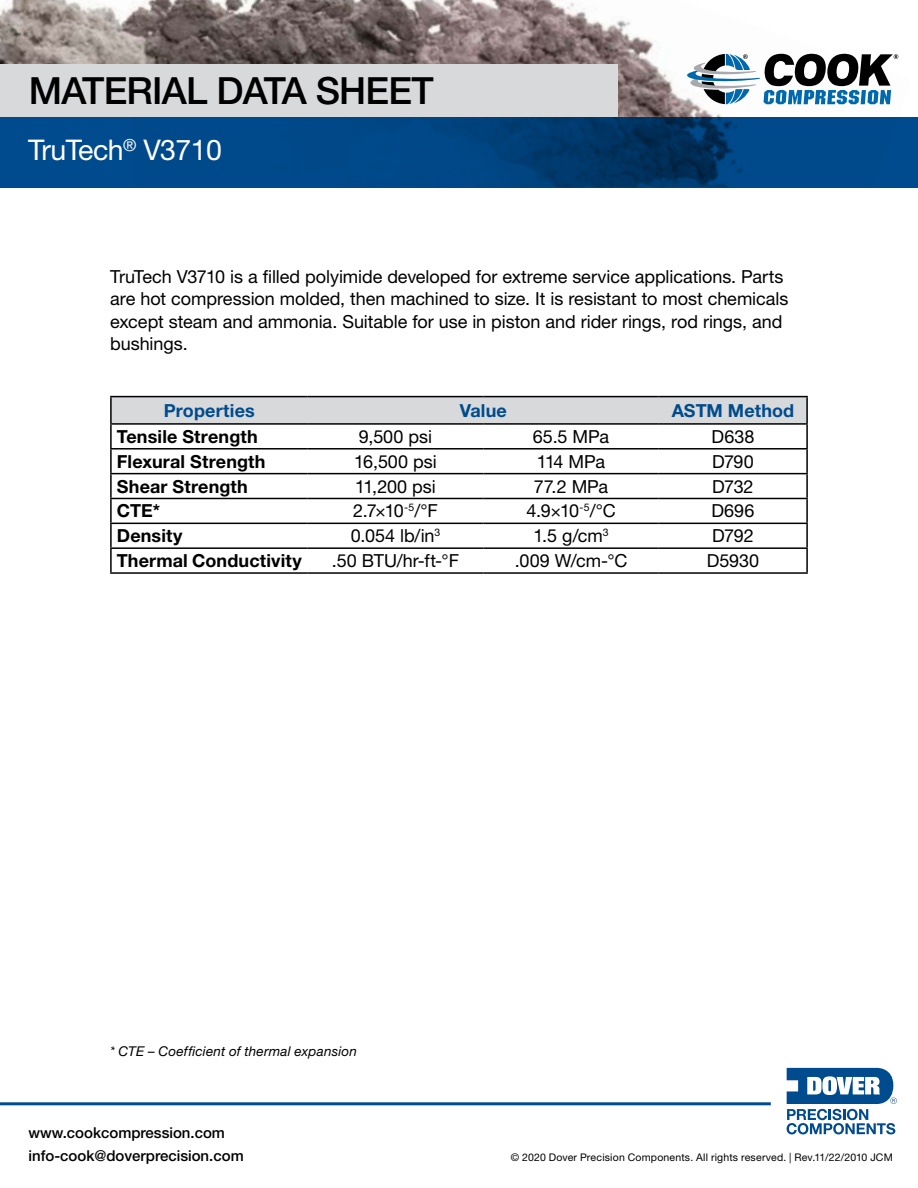
<style>
.page{position:relative;width:918px;height:1188px;background:#fff}
.page>*{position:absolute;margin:0;border:0;box-sizing:border-box;transform-origin:0 0}
.t1{font:500 37.5px "Helvetica Neue LT Std";letter-spacing:-.02em;color:#000}
.t2{font:28.5px "Helvetica Neue LT Std";letter-spacing:-.02em;color:#fff}
.t3{font:18px/22.5px "Helvetica Neue LT Std";letter-spacing:-.005em;color:#000}
.t4{font:700 18px "Helvetica Neue LT Std";letter-spacing:.005em;color:#000}
.t5{font:700 18px "Helvetica Neue LT Std";letter-spacing:.005em;color:#004b8d}
.t6{font:500 15px/22.5px "Helvetica Neue LT Std";color:#000}
.t7{font:italic 13.5px "Helvetica Neue LT Std";letter-spacing:.015em;color:#000}
.t8{font:10.5px "Helvetica Neue LT Std";letter-spacing:.015em;color:#000}
</style>
<div class="page">
<img style="left:0;top:0;width:899px;height:117px">
<div style="left:0;top:65px;width:618px;height:52px;background:#d7d9da"></div>
<svg style="left:787px;top:1068px;width:110px;height:66px"></svg>
<div style="left:1px;top:117px;width:917px;height:71px;background:#004b8d"></div>
<svg style="left:0;top:117px;width:738px;height:71px"></svg>
<svg style="left:687px;top:54px;width:211px;height:50px"></svg>
<hr style="left:0;top:1102px;width:771px;height:3px;background:#004b8d">
<div style="left:112px;top:397px;width:694px;height:26px;background:#d7d9da"></div>
<hr style="left:110px;top:396px;width:198px;height:1px;background:#000">
<hr style="left:110px;top:397px;width:2px;height:26px;background:#000">
<hr style="left:308px;top:396px;width:175px;height:1px;background:#000">
<hr style="left:483px;top:396px;width:176px;height:1px;background:#000">
<hr style="left:659px;top:396px;width:149px;height:1px;background:#000">
<hr style="left:806px;top:397px;width:2px;height:26px;background:#000">
<hr style="left:110px;top:423px;width:198px;height:2px;background:#000">
<hr style="left:110px;top:425px;width:2px;height:23px;background:#000">
<hr style="left:308px;top:423px;width:175px;height:2px;background:#000">
<hr style="left:483px;top:423px;width:176px;height:2px;background:#000">
<hr style="left:659px;top:423px;width:149px;height:2px;background:#000">
<hr style="left:806px;top:425px;width:2px;height:23px;background:#000">
<hr style="left:110px;top:448px;width:198px;height:2px;background:#000">
<hr style="left:110px;top:450px;width:2px;height:23px;background:#000">
<hr style="left:308px;top:448px;width:175px;height:2px;background:#000">
<hr style="left:483px;top:448px;width:176px;height:2px;background:#000">
<hr style="left:659px;top:448px;width:149px;height:2px;background:#000">
<hr style="left:806px;top:450px;width:2px;height:23px;background:#000">
<hr style="left:110px;top:473px;width:198px;height:1px;background:#000">
<hr style="left:110px;top:474px;width:2px;height:24px;background:#000">
<hr style="left:308px;top:473px;width:175px;height:1px;background:#000">
<hr style="left:483px;top:473px;width:176px;height:1px;background:#000">
<hr style="left:659px;top:473px;width:149px;height:1px;background:#000">
<hr style="left:806px;top:474px;width:2px;height:24px;background:#000">
<hr style="left:110px;top:498px;width:198px;height:1px;background:#000">
<hr style="left:110px;top:499px;width:2px;height:24px;background:#000">
<hr style="left:308px;top:498px;width:175px;height:1px;background:#000">
<hr style="left:483px;top:498px;width:176px;height:1px;background:#000">
<hr style="left:659px;top:498px;width:149px;height:1px;background:#000">
<hr style="left:806px;top:499px;width:2px;height:24px;background:#000">
<hr style="left:110px;top:523px;width:198px;height:1px;background:#000">
<hr style="left:110px;top:524px;width:2px;height:23px;background:#000">
<hr style="left:308px;top:523px;width:175px;height:1px;background:#000">
<hr style="left:483px;top:523px;width:176px;height:1px;background:#000">
<hr style="left:659px;top:523px;width:149px;height:1px;background:#000">
<hr style="left:806px;top:524px;width:2px;height:23px;background:#000">
<hr style="left:110px;top:547px;width:198px;height:2px;background:#000">
<hr style="left:110px;top:549px;width:2px;height:23px;background:#000">
<hr style="left:308px;top:547px;width:175px;height:2px;background:#000">
<hr style="left:483px;top:547px;width:176px;height:2px;background:#000">
<hr style="left:659px;top:547px;width:149px;height:2px;background:#000">
<hr style="left:806px;top:549px;width:2px;height:23px;background:#000">
<hr style="left:110px;top:572px;width:198px;height:2px;background:#000">
<hr style="left:308px;top:572px;width:175px;height:2px;background:#000">
<hr style="left:483px;top:572px;width:176px;height:2px;background:#000">
<hr style="left:659px;top:572px;width:149px;height:2px;background:#000">
<h1 class="t1" style="left:29px;top:68px;width:406px">MATERIAL DATA SHEET</h1>
<h2 class="t2" style="left:28px;top:133px;width:195px">TruTech<sup>®</sup> V3710</h2>
<p class="t3" style="left:110px;top:265px;width:680px">TruTech V3710 is a filled polyimide developed for extreme service applications. Parts are hot compression molded, then machined to size. It is resistant to most chemicals except steam and ammonia. Suitable for use in piston and rider rings, rod rings, and bushings.</p>
<p class="t5" style="left:164px;top:399px;width:92px">Properties</p>
<p class="t5" style="left:460px;top:399px;width:49px">Value</p>
<p class="t5" style="left:672px;top:399px;width:124px">ASTM Method</p>
<p class="t4" style="left:117px;top:425px;width:142px">Tensile Strength</p>
<p class="t3" style="left:359px;top:425px;width:75px">9,500 psi</p>
<p class="t3" style="left:533px;top:425px;width:78px">65.5 MPa</p>
<p class="t3" style="left:712px;top:425px;width:44px">D638</p>
<p class="t4" style="left:117px;top:450px;width:150px">Flexural Strength</p>
<p class="t3" style="left:354px;top:450px;width:84px">16,500 psi</p>
<p class="t3" style="left:537px;top:450px;width:70px">114 MPa</p>
<p class="t3" style="left:712px;top:450px;width:43px">D790</p>
<p class="t4" style="left:117px;top:475px;width:132px">Shear Strength</p>
<p class="t3" style="left:355px;top:475px;width:82px">11,200 psi</p>
<p class="t3" style="left:534px;top:475px;width:76px">77.2 MPa</p>
<p class="t3" style="left:712px;top:475px;width:43px">D732</p>
<p class="t4" style="left:117px;top:500px;width:45px">CTE*</p>
<p class="t3" style="left:353px;top:499px;width:86px">2.7×10<sup>-5</sup>/°F</p>
<p class="t3" style="left:526px;top:499px;width:91px">4.9×10<sup>-5</sup>/°C</p>
<p class="t3" style="left:711px;top:499px;width:45px">D696</p>
<p class="t4" style="left:117px;top:525px;width:67px">Density</p>
<p class="t3" style="left:351px;top:524px;width:91px">0.054 lb/in<sup>3</sup></p>
<p class="t3" style="left:533px;top:524px;width:77px">1.5 g/cm<sup>3</sup></p>
<p class="t3" style="left:712px;top:524px;width:43px">D792</p>
<p class="t4" style="left:117px;top:549px;width:186px">Thermal Conductivity</p>
<p class="t3" style="left:332px;top:549px;width:129px">.50 BTU/hr-ft-°F</p>
<p class="t3" style="left:515px;top:549px;width:114px">.009 W/cm-°C</p>
<p class="t3" style="left:707px;top:549px;width:54px">D5930</p>
<p class="t7" style="left:110px;top:1043px;width:248px">* CTE – Coefficient of thermal expansion</p>
<p class="t6" style="left:29px;top:1122px;width:217px">www.cookcompression.com info-cook@doverprecision.com</p>
<p class="t8" style="left:511px;top:1151px;width:383px">© 2020 Dover Precision Components. All rights reserved. | Rev.11/22/2010 JCM</p>
</div>
